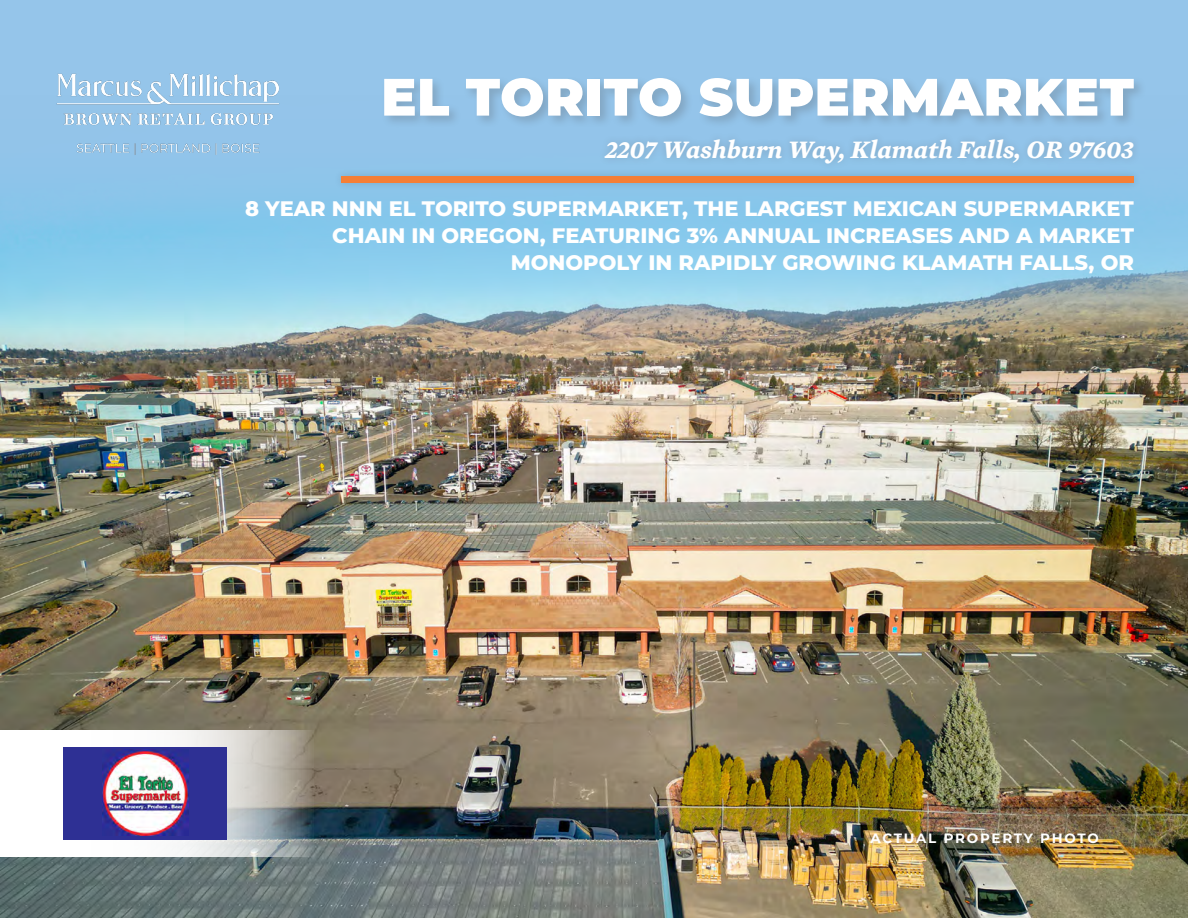
<style>
.page{position:relative;width:1188px;height:918px;background:#fff}
.page>*{position:absolute;margin:0;border:0;box-sizing:border-box;transform-origin:0 0}
.t1{font:900 52.5px "Montserrat";letter-spacing:.01em;color:#fff}
.t2{font:italic 700 25.5px "Mercury Text G1";color:#fff}
.t3{font:800 21px/27px "Montserrat";color:#fff;text-align:right}
.t4{font:700 13.5px "Montserrat";letter-spacing:.12em;color:#fff}
</style>
<div class="page">
<img style="left:0;top:327px;width:1188px;height:591px">
<svg style="left:0;top:0;width:1188px;height:327px;background:#91c6e5"></svg>
<div style="left:381px;top:75px;width:765px;height:54px;background:#4d4d4f;opacity:.25"></div>
<div style="left:598px;top:132px;width:543px;height:39px;background:#8ebfe3"></div>
<div style="left:333px;top:168px;width:809px;height:23px;background:#000;opacity:.15"></div>
<div style="left:341px;top:176px;width:793px;height:6px;background:#f57f36"></div>
<img style="left:54px;top:62px;width:233px;height:100px">
<svg style="left:0;top:730px;width:313px;height:127px"></svg>
<div style="left:64px;top:747px;width:163px;height:92px;background:#2e3094"></div>
<img style="left:103px;top:749px;width:85px;height:86px">
<h1 class="t1" style="left:381px;top:58px;width:754px">EL TORITO SUPERMARKET</h1>
<p class="t2" style="left:605px;top:134px;width:530px">2207 Washburn Way, Klamath Falls, OR 97603</p>
<p class="t3" style="left:245px;top:193px;width:890px">8 YEAR NNN EL TORITO SUPERMARKET, THE LARGEST MEXICAN SUPERMARKET<br>CHAIN IN OREGON, FEATURING 3% ANNUAL INCREASES AND A MARKET<br>MONOPOLY IN RAPIDLY GROWING KLAMATH FALLS, OR</p>
<p class="t4" style="left:870px;top:829px;width:230px">ACTUAL PROPERTY PHOTO</p>
</div>
